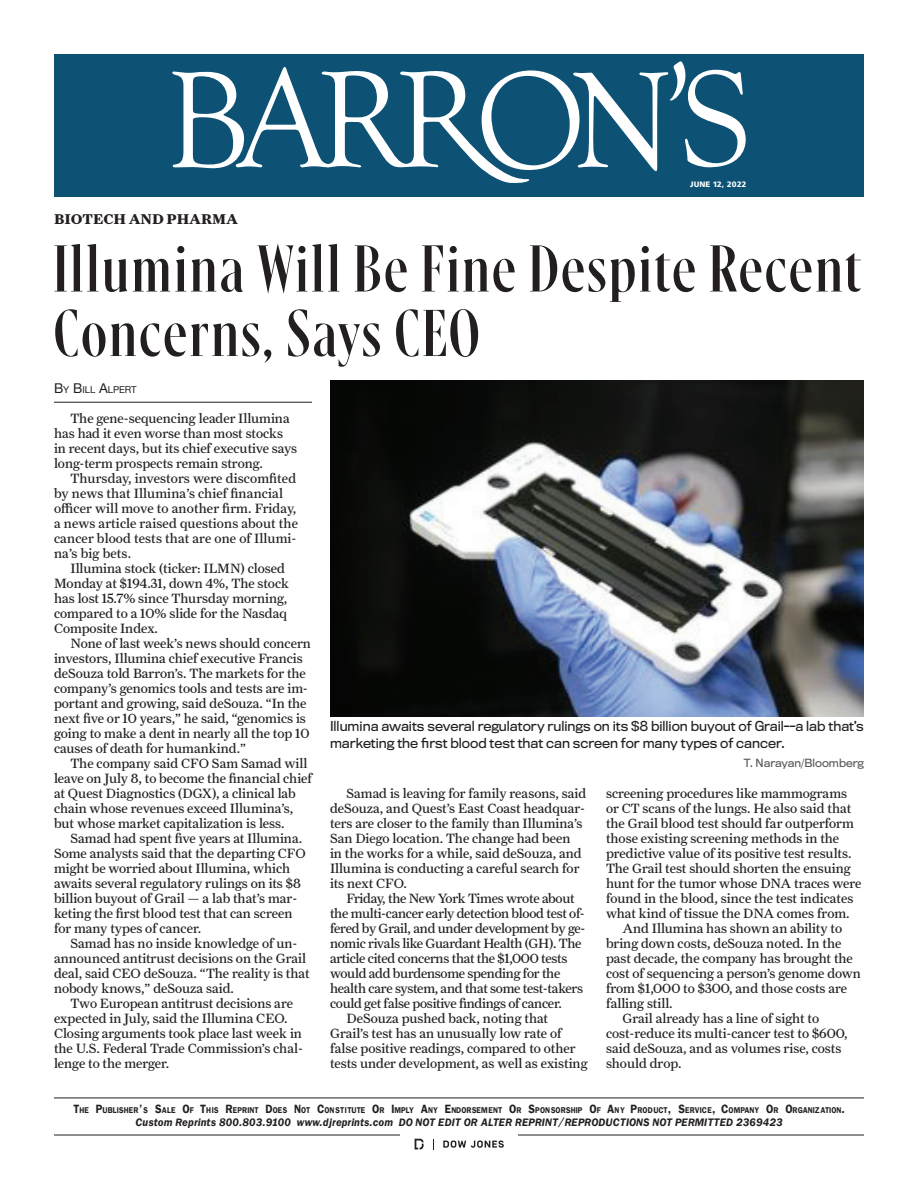
<style>
.page{position:relative;width:918px;height:1188px;background:#fff}
.page>*{position:absolute;margin:0;border:0;box-sizing:border-box;transform-origin:0 0}
.t1{font:61.5px/64.5px "Gingrich Poster";letter-spacing:.05em;color:#231f20}
.t2{font:700 14.25px "Farnham Text";color:#231f20}
.t3{font:13.5px/15px "Farnham Text";color:#231f20}
.t4{font:13.5px "Farnham Text";letter-spacing:-.02em;color:#231f20}
.t5{font:12.75px/16.5px "Titling Gothic FB";color:#231f20}
.t6{font:italic 10.8px "B3 Franklin Gothic Demi";color:#231f20;scale:.96 1}
.t7{font:10.5px "Titling Gothic FB";color:#57585a}
.t8{font:9.45px "Helvetica Neue";color:#231f20}
.t9{font:8.4px "B3 Franklin Gothic Demi";letter-spacing:.005em;color:#231f20;scale:.9 1}
.t10{font:800 7.8px "B3 Humanist";color:#fff}
.s1{font-size:13.5px}
.s2{font-size:12px}
</style>
<div class="page">
<div style="left:54px;top:54px;width:810px;height:143px;background:#0d5275"></div>
<svg style="left:172px;top:61px;width:574px;height:122px"></svg>
<hr style="left:54px;top:1135px;width:810px;height:1px;background:#231f20">
<hr style="left:54px;top:1098px;width:810px;height:1px;background:#231f20">
<div style="left:401px;top:1134px;width:117px;height:29px;background:#fff"></div>
<svg style="left:443px;top:1141px;width:61px;height:7px"></svg>
<svg style="left:415px;top:1139px;width:9px;height:10px"></svg>
<hr style="left:54px;top:402px;width:258px;height:1px;background:#231f20">
<img style="left:330px;top:380px;width:534px;height:336px">
<p class="t2" style="left:54px;top:210px;width:186px">BIOTECH AND PHARMA</p>
<p class="t10" style="left:690px;top:179px;width:58px">JUNE 12, 2022</p>
<h1 class="t1" style="left:54px;top:235px;width:808px">Illumina Will Be Fine Despite Recent<br>Concerns, Says CEO</h1>
<p class="t8" style="left:54px;top:383px;width:84px"><span class="s1">B</span>y <span class="s1">B</span>ill <span class="s1">A</span>lpert</p>
<p class="t3" style="left:54px;top:411px;width:245px;text-indent:16px">The gene-sequencing leader Illumina has had it even worse than most stocks in recent days, but its chief executive says long-term prospects remain strong.</p>
<p class="t3" style="left:54px;top:471px;width:246px;text-indent:16px">Thursday, investors were discomfited by news that Illumina’s chief financial officer will move to another firm. Friday, a news article raised questions about the cancer blood tests that are one of Illumi&shy;na’s big bets.</p>
<p class="t3" style="left:54px;top:561px;width:237px;text-indent:16px">Illumina stock (ticker: ILMN) closed Monday at $194.31, down 4%, The stock has lost 15.7% since Thursday morning, compared to a 10% slide for the Nasdaq Composite Index.</p>
<p class="t3" style="left:54px;top:636px;width:258px;text-indent:16px">None of last week’s news should concern investors, Illumina chief executive Francis deSouza told Barron’s. The markets for the company’s genomics tools and tests are im&shy;portant and growing, said deSouza. “In the next five or 10 years,” he said, “genomics is going to make a dent in nearly all the top 10 causes of death for humankind.”</p>
<p class="t3" style="left:54px;top:756px;width:260px;text-indent:16px">The company said CFO Sam Samad will leave on July 8, to become the financial chief at Quest Diagnostics (DGX), a clinical lab chain whose revenues exceed Illumina’s, but whose market capitalization is less.</p>
<p class="t3" style="left:54px;top:831px;width:253px;text-indent:16px">Samad had spent five years at Illumina.<br>Some analysts said that the departing CFO might be worried about Illumina, which awaits several regulatory rulings on its $8 billion buyout of Grail — a lab that’s mar&shy;keting the first blood test that can screen for many types of cancer.</p>
<p class="t3" style="left:54px;top:936px;width:257px;text-indent:16px">Samad has no inside knowledge of un&shy;announced antitrust decisions on the Grail deal, said CEO deSouza. “The reality is that nobody knows,” deSouza said.</p>
<p class="t3" style="left:54px;top:996px;width:250px;text-indent:16px">Two European antitrust decisions are expected in July, said the Illumina CEO.<br>Closing arguments took place last week in the U.S. Federal Trade Commission’s chal&shy;lenge to the merger.</p>
<p class="t5" style="left:330px;top:718px;width:535px">Illumina awaits several regulatory rulings on its $8 billion buyout of Grail--a lab that’s marketing the first blood test that can screen for many types of cancer.</p>
<p class="t7" style="left:744px;top:757px;width:122px">T. Narayan/Bloomberg</p>
<p class="t3" style="left:330px;top:785px;width:258px;text-indent:16px">Samad is leaving for family reasons, said deSouza, and Quest’s East Coast headquar&shy;ters are closer to the family than Illumina’s San Diego location. The change had been<br>in the works for a while, said deSouza, and Illumina is conducting a careful search for its next CFO.</p>
<p class="t4" style="left:347px;top:890px;width:230px">Friday, the New York Times wrote about</p>
<p class="t4" style="left:330px;top:905px;width:256px">the multi-cancer early detection blood test of-</p>
<p class="t4" style="left:330px;top:920px;width:257px">fered by Grail, and under development by ge-</p>
<p class="t4" style="left:330px;top:935px;width:253px">nomic rivals like Guardant Health (GH). The</p>
<p class="t4" style="left:330px;top:950px;width:239px">article cited concerns that the $1,000 tests</p>
<p class="t4" style="left:330px;top:965px;width:232px">would add burdensome spending for the</p>
<p class="t4" style="left:330px;top:980px;width:255px">health care system, and that some test-takers</p>
<p class="t4" style="left:330px;top:995px;width:233px">could get false positive findings of cancer.</p>
<p class="t3" style="left:347px;top:1010px;width:203px">DeSouza pushed back, noting that</p>
<p class="t3" style="left:330px;top:1025px;width:233px">Grail’s test has an unusually low rate of</p>
<p class="t3" style="left:330px;top:1040px;width:247px">false positive readings, compared to other</p>
<p class="t3" style="left:330px;top:1055px;width:259px">tests under development, as well as existing</p>
<p class="t3" style="left:606px;top:785px;width:243px">screening procedures like mammograms</p>
<p class="t3" style="left:606px;top:800px;width:247px">or CT scans of the lungs. He also said that</p>
<p class="t3" style="left:606px;top:815px;width:249px">the Grail blood test should far outperform</p>
<p class="t3" style="left:606px;top:830px;width:235px">those existing screening methods in the</p>
<p class="t3" style="left:606px;top:845px;width:247px">predictive value of its positive test results.</p>
<p class="t3" style="left:606px;top:860px;width:246px">The Grail test should shorten the ensuing</p>
<p class="t3" style="left:606px;top:875px;width:257px">hunt for the tumor whose DNA traces were</p>
<p class="t3" style="left:606px;top:890px;width:249px">found in the blood, since the test indicates</p>
<p class="t3" style="left:606px;top:905px;width:245px">what kind of tissue the DNA comes from.</p>
<p class="t3" style="left:623px;top:920px;width:221px">And Illumina has shown an ability to</p>
<p class="t3" style="left:606px;top:935px;width:237px">bring down costs, deSouza noted. In the</p>
<p class="t3" style="left:606px;top:950px;width:248px">past decade, the company has brought the</p>
<p class="t3" style="left:606px;top:965px;width:257px">cost of sequencing a person’s genome down</p>
<p class="t3" style="left:606px;top:980px;width:243px">from $1,000 to $300, and those costs are</p>
<p class="t3" style="left:606px;top:995px;width:68px">falling still.</p>
<p class="t3" style="left:623px;top:1010px;width:198px">Grail already has a line of sight to</p>
<p class="t3" style="left:606px;top:1025px;width:243px">cost-reduce its multi-cancer test to $600,</p>
<p class="t3" style="left:606px;top:1040px;width:237px">said deSouza, and as volumes rise, costs</p>
<p class="t3" style="left:606px;top:1055px;width:77px">should drop.</p>
<p class="t9" style="left:73px;top:1105px;width:859px"><span class="s2">T</span>HE <span class="s2">P</span>UBLISHER<span class="s2">’</span>S <span class="s2">S</span>ALE <span class="s2">O</span>F <span class="s2">T</span>HIS <span class="s2">R</span>EPRINT <span class="s2">D</span>OES <span class="s2">N</span>OT <span class="s2">C</span>ONSTITUTE <span class="s2">O</span>R <span class="s2">I</span>MPLY <span class="s2">A</span>NY <span class="s2">E</span> NDORSEMENT <span class="s2">O</span>R <span class="s2">S</span>PONSORSHIP <span class="s2">O</span>F <span class="s2">A</span>NY <span class="s2">P</span>ROD UCT <span class="s2">, S</span>ERVICE<span class="s2">, C</span>OMPANY <span class="s2">O</span>R <span class="s2">O</span>RGANIZATION<span class="s2">.</span></p>
<p class="t6" style="left:136px;top:1116px;width:676px">Custom Reprints 800.803.9100 www.djreprints.com DO NOT EDIT OR ALTER REPRINT/REPRODUCTIONS NOT PERMITTED 2369423</p>
</div>
